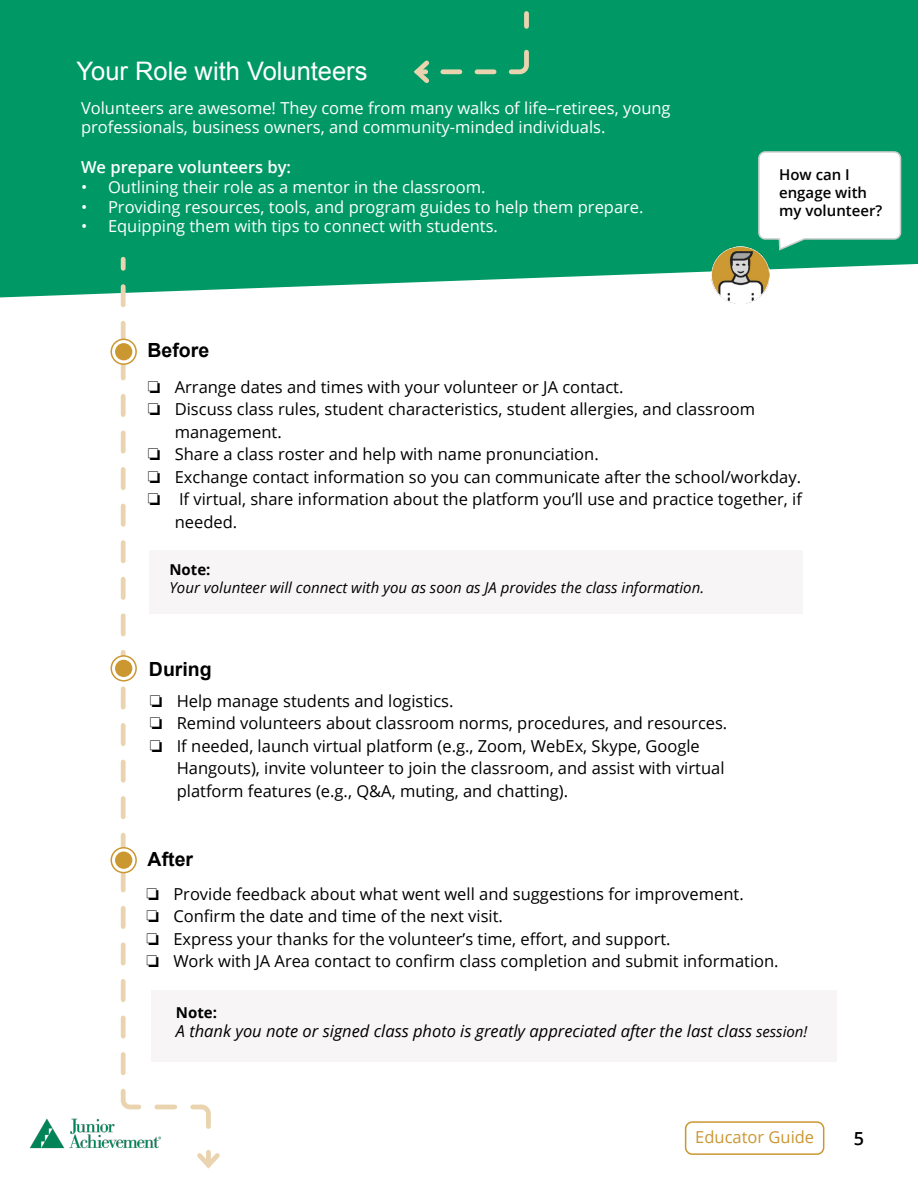
<style>
.page{position:relative;width:918px;height:1188px;background:#fff}
.page>*{position:absolute;margin:0;border:0;box-sizing:border-box;transform-origin:0 0}
.t1{font:25.5px "Arial";color:#fff}
.t2{font:700 19.5px "Arial";color:#000}
.t3{font:600 18px "Open Sans";color:#000}
.t4{font:16.5px/22.5px "Open Sans";color:#000}
.t5{font:16.5px/19.8px "Open Sans";color:#fff}
.t6{font:italic 16.5px "Open Sans";color:#000}
.t7{font:600 16.5px "Open Sans";color:#fff}
.t8{font:16.5px "Open Sans";color:#cb9731}
.t9{font:italic 15px "Open Sans";color:#000}
.t10{font:600 15px/18px "Open Sans";color:#000}
.t11{font:700 15px "Open Sans";color:#000}
.s1{font-size:15px}
</style>
<div class="page">
<img style="left:30px;top:1118px;width:88px;height:31px">
<div style="left:0;top:0;width:918px;height:297px;background:#096"></div>
<svg style="left:410px;top:9px;width:121px;height:78px;background:#0f9c6a"></svg>
<svg style="left:757px;top:150px;width:145px;height:102px"></svg>
<img style="left:711px;top:246px;width:58px;height:58px">
<svg style="left:118px;top:254px;width:95px;height:895px"></svg>
<svg style="left:197px;top:1150px;width:23px;height:19px"></svg>
<svg style="left:111px;top:339px;width:25px;height:25px"></svg>
<div style="left:111px;top:339px;width:26px;height:26px;border:2px solid #cb9731;border-radius:50%"></div>
<div style="left:115px;top:343px;width:17px;height:17px;background:#cb9731;border-radius:50%"></div>
<svg style="left:111px;top:656px;width:25px;height:25px"></svg>
<div style="left:111px;top:655px;width:26px;height:27px;border:2px solid #cb9731;border-radius:50%"></div>
<div style="left:115px;top:660px;width:17px;height:17px;background:#cb9731;border-radius:50%"></div>
<svg style="left:111px;top:848px;width:25px;height:25px"></svg>
<div style="left:111px;top:847px;width:26px;height:26px;border:2px solid #cb9731;border-radius:50%"></div>
<div style="left:115px;top:852px;width:17px;height:17px;background:#cb9731;border-radius:50%"></div>
<div style="left:685px;top:1121px;width:139px;height:34px;border:2px solid #cb9731;border-radius:7px"></div>
<h1 class="t1" style="left:76px;top:54px;width:293px">Your Role with Volunteers</h1>
<p class="t5" style="left:81px;top:97px;width:591px">Volunteers are awesome! They come from many walks of life–retirees, young professionals, business owners, and community-minded individuals.</p>
<p class="t7" style="left:81px;top:156px;width:212px">We prepare volunteers by:</p>
<p class="t5" style="left:81px;top:176px;width:406px">• Outlining their role as a mentor in the classroom.</p>
<p class="t5" style="left:81px;top:196px;width:564px">• Providing resources, tools, and program guides to help them prepare.</p>
<p class="t5" style="left:81px;top:216px;width:418px">• Equipping them with tips to connect with students.</p>
<p class="t2" style="left:148px;top:337px;width:63px">Before</p>
<p class="t10" style="left:779px;top:165px;width:105px">How can I engage with my volunteer?</p>
<p class="t4" style="left:148px;top:375px;width:477px">❏ Arrange dates and times with your volunteer or JA contact.</p>
<p class="t4" style="left:148px;top:397px;width:609px">❏ Discuss class rules, student characteristics, student allergies, and classroom</p>
<p class="t4" style="left:175px;top:420px;width:109px">management.</p>
<p class="t4" style="left:148px;top:442px;width:453px">❏ Share a class roster and help with name pronunciation.</p>
<p class="t4" style="left:148px;top:465px;width:655px">❏ Exchange contact information so you can communicate after the school/workday.</p>
<p class="t4" style="left:148px;top:487px;width:656px">❏ If virtual, share information about the platform you’ll use and practice together, if</p>
<p class="t4" style="left:175px;top:510px;width:64px">needed.</p>
<p class="t11" style="left:169px;top:559px;width:43px">Note:</p>
<p class="t9" style="left:169px;top:577px;width:536px">Your volunteer will connect with you as soon as JA provides the class information.</p>
<p class="t2" style="left:149px;top:656px;width:64px">During</p>
<p class="t4" style="left:150px;top:689px;width:579px">❏ Help manage students and logistics.<br>❏ Remind volunteers about classroom norms, procedures, and resources. ❏ If needed, launch virtual platform (e.g., Zoom, WebEx, Skype, Google</p>
<p class="t4" style="left:177px;top:757px;width:549px">Hangouts), invite volunteer to join the classroom, and assist with virtual platform features (e.g., Q&amp;A, muting, and chatting).</p>
<p class="t2" style="left:148px;top:846px;width:47px">After</p>
<p class="t4" style="left:146px;top:882px;width:634px">❏ Provide feedback about what went well and suggestions for improvement.<br>❏ Confirm the date and time of the next visit.<br>❏ Express your thanks for the volunteer’s time, effort, and support.<br>❏ Work with JA Area contact to confirm class completion and submit information.</p>
<p class="t11" style="left:176px;top:1002px;width:43px">Note:</p>
<p class="t6" style="left:176px;top:1020px;width:633px">A thank you note or signed class photo is greatly appreciated after the last class <span class="s1">session!</span></p>
<p class="t8" style="left:695px;top:1125px;width:120px">Educator Guide</p>
<p class="t3" style="left:854px;top:1126px;width:12px">5</p>
</div>
